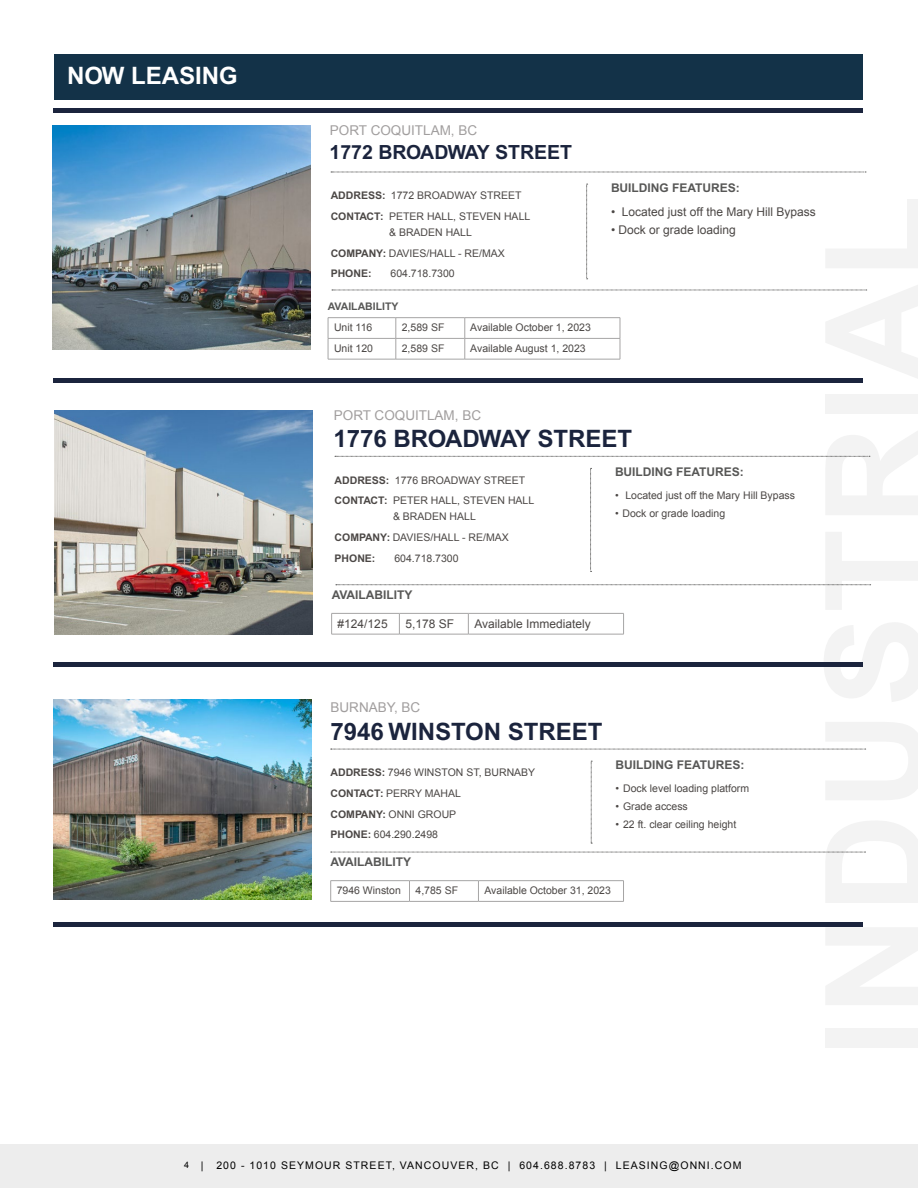
<style>
.page{position:relative;width:918px;height:1188px;background:#fff}
.page>*{position:absolute;margin:0;border:0;box-sizing:border-box;transform-origin:0 0}
.t1{font:700 24px "Arial";color:#1b243d}
.t2{font:700 24px "Arial";color:#fff}
.t3{font:700 19.5px "Arial";color:#1b243d}
.t4{font:13.5px "Arial";color:#a19e9e}
.t5{font:12px "Arial";color:#4b4745}
.t6{font:700 12px "Arial";color:#575756}
.t7{font:10.5px/20.7px "Arial";color:#4b4745}
.t8{font:10.5px "Arial";letter-spacing:.1em;color:#000}
.t9{font:700 10.5px "Arial";color:#575756}
.s1{font-weight:700}
.s2{font-size:9px}
</style>
<div class="page">
<div style="left:0;top:1144px;width:918px;height:44px;background:#ededed"></div>
<div style="left:55px;top:55px;width:808px;height:45px;background:#133248"></div>
<div style="left:53px;top:108px;width:810px;height:5px;background:#1b243d"></div>
<div style="left:53px;top:378px;width:810px;height:5px;background:#1b243d"></div>
<div style="left:53px;top:662px;width:810px;height:5px;background:#1b243d"></div>
<hr style="left:53px;top:922px;width:810px;height:4px;background:#1b243d">
<svg style="left:335px;top:456px;width:535px;height:1px"></svg>
<svg style="left:590px;top:468px;width:2px;height:104px"></svg>
<svg style="left:336px;top:585px;width:535px;height:1px"></svg>
<hr style="left:331px;top:613px;width:68px;height:1px;background:#a6a5a5">
<svg style="left:331px;top:614px;width:1px;height:20px"></svg>
<hr style="left:399px;top:613px;width:69px;height:1px;background:#a6a5a5">
<svg style="left:399px;top:614px;width:1px;height:20px"></svg>
<hr style="left:468px;top:613px;width:156px;height:1px;background:#a6a5a5">
<svg style="left:468px;top:614px;width:1px;height:20px"></svg>
<svg style="left:623px;top:614px;width:1px;height:20px"></svg>
<hr style="left:331px;top:634px;width:68px;height:1px;background:#a6a5a5">
<hr style="left:399px;top:634px;width:69px;height:1px;background:#a6a5a5">
<hr style="left:468px;top:634px;width:156px;height:1px;background:#a6a5a5">
<img style="left:54px;top:410px;width:258px;height:224px">
<img style="left:53px;top:126px;width:258px;height:224px">
<svg style="left:331px;top:172px;width:535px;height:1px"></svg>
<svg style="left:586px;top:184px;width:2px;height:96px"></svg>
<svg style="left:332px;top:290px;width:535px;height:1px"></svg>
<hr style="left:328px;top:317px;width:68px;height:1px;background:#a6a5a5">
<hr style="left:396px;top:317px;width:69px;height:1px;background:#a6a5a5">
<hr style="left:465px;top:317px;width:155px;height:1px;background:#a6a5a5">
<hr style="left:328px;top:338px;width:68px;height:1px;background:#a6a5a5">
<svg style="left:328px;top:318px;width:1px;height:41px"></svg>
<hr style="left:396px;top:338px;width:69px;height:1px;background:#a6a5a5">
<svg style="left:396px;top:318px;width:1px;height:41px"></svg>
<hr style="left:465px;top:338px;width:155px;height:1px;background:#a6a5a5">
<svg style="left:465px;top:318px;width:1px;height:41px"></svg>
<svg style="left:620px;top:318px;width:1px;height:41px"></svg>
<hr style="left:328px;top:359px;width:68px;height:1px;background:#a6a5a5">
<hr style="left:396px;top:359px;width:69px;height:1px;background:#a6a5a5">
<hr style="left:465px;top:359px;width:155px;height:1px;background:#a6a5a5">
<svg style="left:331px;top:749px;width:535px;height:1px"></svg>
<svg style="left:591px;top:761px;width:1px;height:83px"></svg>
<svg style="left:331px;top:852px;width:535px;height:1px"></svg>
<hr style="left:331px;top:880px;width:78px;height:1px;background:#a6a5a5">
<svg style="left:330px;top:881px;width:1px;height:20px"></svg>
<hr style="left:410px;top:880px;width:68px;height:1px;background:#a6a5a5">
<svg style="left:409px;top:881px;width:1px;height:20px"></svg>
<hr style="left:478px;top:880px;width:146px;height:1px;background:#a6a5a5">
<svg style="left:478px;top:881px;width:1px;height:20px"></svg>
<svg style="left:623px;top:881px;width:1px;height:20px"></svg>
<hr style="left:331px;top:901px;width:78px;height:1px;background:#a6a5a5">
<hr style="left:410px;top:901px;width:68px;height:1px;background:#a6a5a5">
<hr style="left:478px;top:901px;width:146px;height:1px;background:#a6a5a5">
<img style="left:54px;top:699px;width:258px;height:200px">
<h1 class="t2" style="left:67px;top:62px;width:172px">NOW LEASING</h1>
<p class="t4" style="left:330px;top:122px;width:149px">PORT COQUITLAM, BC</p>
<h2 class="t3" style="left:330px;top:141px;width:244px">1772 BROADWAY STREET</h2>
<p class="t7" style="left:331px;top:185px;width:201px"><span class="s1">ADDRESS:</span> 1772 BROADWAY STREET<br><span class="s1">CONTACT:</span> PETER HALL, STEVEN HALL</p>
<p class="t7" style="left:331px;top:222px;width:176px;text-indent:58px">&amp; BRADEN HALL<br><span class="s1">COMPANY:</span> DAVIES/HALL - RE/MAX<br><span class="s1">PHONE:</span></p>
<p class="t7" style="left:391px;top:263px;width:66px">604.718.7300</p>
<p class="t9" style="left:328px;top:300px;width:72px">AVAILABILITY</p>
<p class="t7" style="left:334px;top:317px;width:40px">Unit 116</p>
<p class="t7" style="left:402px;top:317px;width:44px">2,589 SF</p>
<p class="t7" style="left:470px;top:317px;width:122px">Available October 1, 2023</p>
<p class="t7" style="left:334px;top:338px;width:41px">Unit 120</p>
<p class="t7" style="left:402px;top:338px;width:44px">2,589 SF</p>
<p class="t7" style="left:470px;top:338px;width:117px">Available August 1, 2023</p>
<p class="t6" style="left:611px;top:181px;width:130px">BUILDING FEATURES:</p>
<p class="t5" style="left:611px;top:204px;width:206px">• Located just off the Mary Hill Bypass</p>
<p class="t5" style="left:611px;top:222px;width:126px">• Dock or grade loading</p>
<p class="t4" style="left:334px;top:406px;width:149px">PORT COQUITLAM, BC</p>
<h1 class="t1" style="left:333px;top:424px;width:300px">1776 BROADWAY STREET</h1>
<p class="t6" style="left:615px;top:465px;width:130px">BUILDING FEATURES:</p>
<p class="t7" style="left:615px;top:485px;width:182px">• Located just off the Mary Hill Bypass</p>
<p class="t7" style="left:615px;top:503px;width:112px">• Dock or grade loading</p>
<p class="t7" style="left:335px;top:470px;width:201px"><span class="s1">ADDRESS:</span> 1776 BROADWAY STREET<br><span class="s1">CONTACT:</span> PETER HALL, STEVEN HALL</p>
<p class="t7" style="left:335px;top:506px;width:176px;text-indent:58px">&amp; BRADEN HALL<br><span class="s1">COMPANY:</span> DAVIES/HALL - RE/MAX<br><span class="s1">PHONE:</span></p>
<p class="t7" style="left:394px;top:548px;width:66px">604.718.7300</p>
<p class="t6" style="left:332px;top:588px;width:82px">AVAILABILITY</p>
<p class="t5" style="left:338px;top:616px;width:52px">#124/125</p>
<p class="t5" style="left:405px;top:616px;width:50px">5,178 SF</p>
<p class="t5" style="left:474px;top:616px;width:118px">Available Immediately</p>
<p class="t4" style="left:331px;top:699px;width:91px">BURNABY, BC</p>
<h1 class="t1" style="left:331px;top:717px;width:273px">7946 WINSTON STREET</h1>
<p class="t7" style="left:331px;top:762px;width:206px"><span class="s1">ADDRESS:</span> 7946 WINSTON ST, BURNABY<br><span class="s1">CONTACT:</span> PERRY MAHAL<br><span class="s1">COMPANY:</span> ONNI GROUP<br><span class="s1">PHONE:</span> 604.290.2498</p>
<p class="t6" style="left:616px;top:758px;width:130px">BUILDING FEATURES:</p>
<p class="t7" style="left:616px;top:778px;width:135px">• Dock level loading platform</p>
<p class="t7" style="left:616px;top:796px;width:74px">• Grade access</p>
<p class="t7" style="left:616px;top:814px;width:122px">• 22 ft. clear ceiling height</p>
<p class="t6" style="left:331px;top:855px;width:82px">AVAILABILITY</p>
<p class="t7" style="left:337px;top:880px;width:66px">7946 Winston</p>
<p class="t7" style="left:415px;top:880px;width:44px">4,785 SF</p>
<p class="t7" style="left:484px;top:880px;width:128px">Available October 31, 2023</p>
<p class="t8" style="left:184px;top:1158px;width:559px"><span class="s2">4</span> | 200 - 1010 SEYMOUR STREET, VANCOUVER, BC | 604.688.8783 | LEASING@ONNI.COM</p>
</div>
